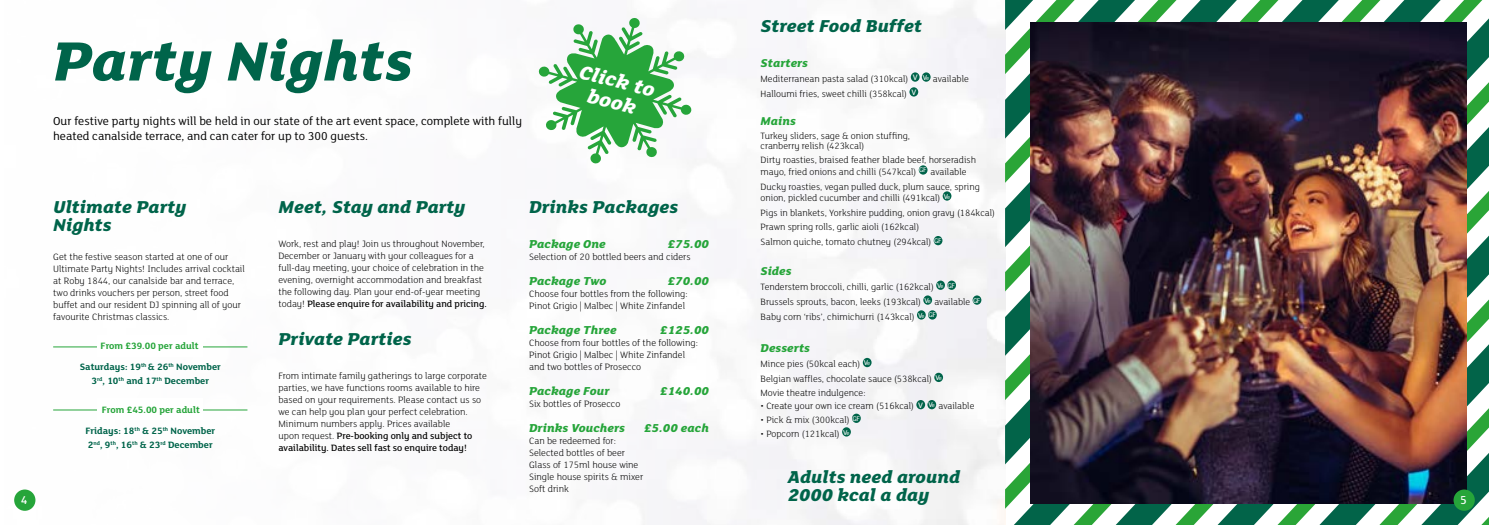
<style>
.page{position:relative;width:1489px;height:525px;background:#fff}
.page>*{position:absolute;margin:0;border:0;box-sizing:border-box;transform-origin:0 0}
.t1{font:italic 800 60px "FS Lola";color:#00644a}
.t2{font:italic 800 21.25px/21.2px "FS Lola";color:#fff;text-align:center}
.t3{font:italic 800 18.75px/18.8px "FS Lola";color:#00644a}
.t4{font:12.5px/15px "FS Lola";color:#000}
.t5{font:italic 800 12.5px "FS Lola";color:#26a53a}
.t6{font:500 12.5px "FS Lola";color:#fff}
.t7{font:italic 800 12.38px "FS Lola";color:#26a53a}
.t8{font:300 10px/12px "FS Lola";color:#000}
.t9{font:700 10px/21.2px "FS Lola";color:#00644a;text-align:center}
.t10{font:300 9.88px/14.9px "FS Lola";color:#000}
.s1{color:#26a53a}
.s2{font-weight:500}
</style>
<div class="page">
<img style="left:14px;top:0;width:991px;height:524px">
<svg style="left:1074px;top:83px;width:414px;height:441px"></svg>
<svg style="left:1005px;top:0;width:477px;height:508px"></svg>
<svg style="left:1005px;top:0;width:375px;height:400px"></svg>
<svg style="left:1005px;top:0;width:273px;height:291px"></svg>
<svg style="left:1005px;top:0;width:171px;height:183px"></svg>
<svg style="left:1005px;top:0;width:129px;height:138px"></svg>
<img style="left:1030px;top:22px;width:436px;height:481px">
<hr style="left:53px;top:346px;width:194px;height:1px;background:#26a53a">
<div style="left:97px;top:335px;width:106px;height:22px;background:#fff"></div>
<svg style="left:538px;top:17px;width:154px;height:147px"></svg>
<hr style="left:53px;top:409px;width:194px;height:1px;background:#26a53a">
<div style="left:97px;top:398px;width:106px;height:22px;background:#fff"></div>
<svg style="left:910px;top:72px;width:9px;height:10px"></svg>
<svg style="left:921px;top:72px;width:9px;height:10px"></svg>
<div style="left:909px;top:87px;width:9px;height:9px;background:#00644a;border-radius:50%"></div>
<div style="left:918px;top:165px;width:9px;height:9px;background:#00644a;border-radius:50%"></div>
<div style="left:942px;top:191px;width:9px;height:9px;background:#00644a;border-radius:50%"></div>
<div style="left:933px;top:236px;width:9px;height:9px;background:#00644a;border-radius:50%"></div>
<div style="left:936px;top:280px;width:8px;height:10px;background:#00644a;border-radius:50%"></div>
<div style="left:947px;top:280px;width:9px;height:10px;background:#00644a;border-radius:50%"></div>
<div style="left:923px;top:295px;width:9px;height:9px;background:#00644a;border-radius:50%"></div>
<div style="left:972px;top:295px;width:9px;height:9px;background:#00644a;border-radius:50%"></div>
<div style="left:916px;top:310px;width:9px;height:9px;background:#00644a;border-radius:50%"></div>
<div style="left:928px;top:310px;width:8px;height:9px;background:#00644a;border-radius:50%"></div>
<svg style="left:862px;top:357px;width:9px;height:10px"></svg>
<div style="left:934px;top:372px;width:9px;height:10px;background:#00644a;border-radius:50%"></div>
<div style="left:916px;top:400px;width:9px;height:9px;background:#00644a;border-radius:50%"></div>
<div style="left:927px;top:400px;width:9px;height:9px;background:#00644a;border-radius:50%"></div>
<div style="left:852px;top:413px;width:8px;height:9px;background:#00644a;border-radius:50%"></div>
<div style="left:842px;top:427px;width:8px;height:9px;background:#00644a;border-radius:50%"></div>
<div style="left:14px;top:489px;width:21px;height:21px;background:#26a53a;border-radius:50%"></div>
<div style="left:1453px;top:489px;width:21px;height:21px;background:#26a53a;border-radius:50%"></div>
<h3 class="t3" style="left:760px;top:16px;width:163px">Street Food Buffet</h3>
<h1 class="t1" style="left:53px;top:20px;width:361px">Party Nights</h1>
<p class="t4" style="left:53px;top:113px;width:470px">Our festive party nights will be held in our state of the art event space, complete with fully heated canalside terrace, and can cater for up to 300 guests.</p>
<p class="t7" style="left:760px;top:54px;width:49px">Starters</p>
<p class="t10" style="left:760px;top:71px;width:210px">Mediterranean pasta salad (310kcal) <sup>v</sup> <sup>v</sup><sup>e</sup> available<br>Halloumi fries, sweet chilli (358kcal) <sup>v</sup></p>
<p class="t7" style="left:760px;top:112px;width:37px">Mains</p>
<p class="t10" style="left:760px;top:130px;width:151px;line-height:9.9px">Turkey sliders, sage &amp; onion stuffing, cranberry relish (423kcal)</p>
<p class="t10" style="left:760px;top:154px;width:217px;line-height:11.1px">Dirty roasties, braised feather blade beef, horseradish mayo, fried onions and chilli (547kcal) <sup>GF</sup> available</p>
<p class="t10" style="left:760px;top:180px;width:221px;line-height:11.1px">Ducky roasties, vegan pulled duck, plum sauce, spring onion, pickled cucumber and chilli (491kcal) <sup>v</sup><sup>e</sup></p>
<p class="t10" style="left:760px;top:204px;width:236px">Pigs in blankets, Yorkshire pudding, onion gravy (184kcal)<br>Prawn spring rolls, garlic aioli (162kcal)<br>Salmon quiche, tomato chutney (294kcal) <sup>GF</sup></p>
<p class="t7" style="left:760px;top:262px;width:33px">Sides</p>
<p class="t10" style="left:760px;top:279px;width:221px">Tenderstem broccoli, chilli, garlic (162kcal) <sup>v</sup><sup>e</sup> <sup>GF<br></sup>Brussels sprouts, bacon, leeks (193kcal) <sup>v</sup><sup>e</sup> available <sup>GF<br></sup>Baby corn ‘ribs’, chimichurri (143kcal) <sup>v</sup><sup>e</sup> <sup>GF</sup></p>
<p class="t7" style="left:760px;top:339px;width:51px">Desserts</p>
<p class="t10" style="left:760px;top:356px;width:182px">Mince pies (50kcal each) <sup>v</sup><sup>e<br></sup>Belgian waffles, chocolate sauce (538kcal) <sup>v</sup><sup>e</sup></p>
<p class="t10" style="left:760px;top:384px;width:106px">Movie theatre indulgence:</p>
<p class="t10" style="left:760px;top:398px;width:215px">• Create your own ice cream (516kcal) <sup>v</sup> <sup>v</sup><sup>e</sup> available</p>
<p class="t10" style="left:760px;top:411px;width:101px">• Pick &amp; mix (300kcal) <sup>GF</sup></p>
<p class="t10" style="left:760px;top:425px;width:90px">• Popcorn (121kcal) <sup>v</sup><sup>e</sup></p>
<h2 class="t2" style="left:583px;top:59px;width:79px;rotate:15deg">Click to book</h2>
<h3 class="t3" style="left:53px;top:196px;width:134px">Ultimate Party<br>Nights</h3>
<p class="t8" style="left:53px;top:250px;width:193px">Get the festive season started at one of our Ultimate Party Nights! Includes arrival cocktail at Roby 1844, our canalside bar and terrace, two drinks vouchers per person, street food buffet and our resident DJ spinning all of your favourite Christmas classics.</p>
<p class="t9" style="left:80px;top:334px;width:142px"><span class="s1">From £39.00 per adult<br></span>Saturdays: 19<sup>th</sup> &amp; 26<sup>th</sup> November</p>
<p class="t9" style="left:92px;top:369px;width:119px">3<sup>rd</sup>, 10<sup>th</sup> and 17<sup>th</sup> December</p>
<h3 class="t3" style="left:529px;top:196px;width:151px">Drinks Packages</h3>
<p class="t5" style="left:529px;top:235px;width:78px">Package One</p>
<p class="t5" style="left:667px;top:235px;width:43px">£75.00</p>
<p class="t8" style="left:529px;top:250px;width:163px">Selection of 20 bottled beers and ciders</p>
<p class="t5" style="left:529px;top:272px;width:79px">Package Two</p>
<p class="t5" style="left:667px;top:272px;width:43px">£70.00</p>
<p class="t8" style="left:529px;top:287px;width:160px">Choose four bottles from the following:<br>Pinot Grigio | Malbec | White Zinfandel</p>
<p class="t5" style="left:529px;top:321px;width:89px">Package Three</p>
<p class="t5" style="left:660px;top:321px;width:50px">£125.00</p>
<p class="t8" style="left:529px;top:336px;width:170px">Choose from four bottles of the following:<br>Pinot Grigio | Malbec | White Zinfandel and two bottles of Prosecco</p>
<p class="t5" style="left:529px;top:382px;width:82px">Package Four</p>
<p class="t5" style="left:660px;top:382px;width:50px">£140.00</p>
<p class="t8" style="left:529px;top:397px;width:93px">Six bottles of Prosecco</p>
<p class="t5" style="left:529px;top:419px;width:97px">Drinks Vouchers</p>
<p class="t5" style="left:644px;top:419px;width:66px">£5.00 each</p>
<p class="t8" style="left:529px;top:434px;width:116px">Can be redeemed for:<br>Selected bottles of beer<br>Glass of 175ml house wine<br>Single house spirits &amp; mixer<br>Soft drink</p>
<h3 class="t3" style="left:278px;top:196px;width:188px">Meet, Stay and Party</h3>
<p class="t8" style="left:278px;top:237px;width:210px">Work, rest and play! Join us throughout November, December or January with your colleagues for a full-day meeting, your choice of celebration in the evening, overnight accommodation and breakfast the following day. Plan your end-of-year meeting today! <span class="s2">Please enquire for availability and pricing.</span></p>
<h3 class="t3" style="left:278px;top:328px;width:134px">Private Parties</h3>
<p class="t8" style="left:278px;top:369px;width:210px">From intimate family gatherings to large corporate parties, we have functions rooms available to hire based on your requirements. Please contact us so we can help you plan your perfect celebration.<br>Minimum numbers apply. Prices available<br>upon request. <span class="s2">Pre-booking only and subject to availability. Dates sell fast so enquire today!</span></p>
<p class="t9" style="left:85px;top:398px;width:131px;line-height:21.6px"><span class="s1">From £45.00 per adult<br></span>Fridays: 18<sup>th</sup> &amp; 25<sup>th</sup> November</p>
<p class="t9" style="left:88px;top:433px;width:126px">2<sup>nd</sup>, 9<sup>th</sup>, 16<sup>th</sup> &amp; 23<sup>rd</sup> December</p>
<h3 class="t3" style="left:787px;top:466px;width:174px">Adults need around<br>2000 kcal a day</h3>
<p class="t6" style="left:21px;top:491px;width:8px">4</p>
<p class="t6" style="left:1459px;top:491px;width:8px">5</p>
</div>
